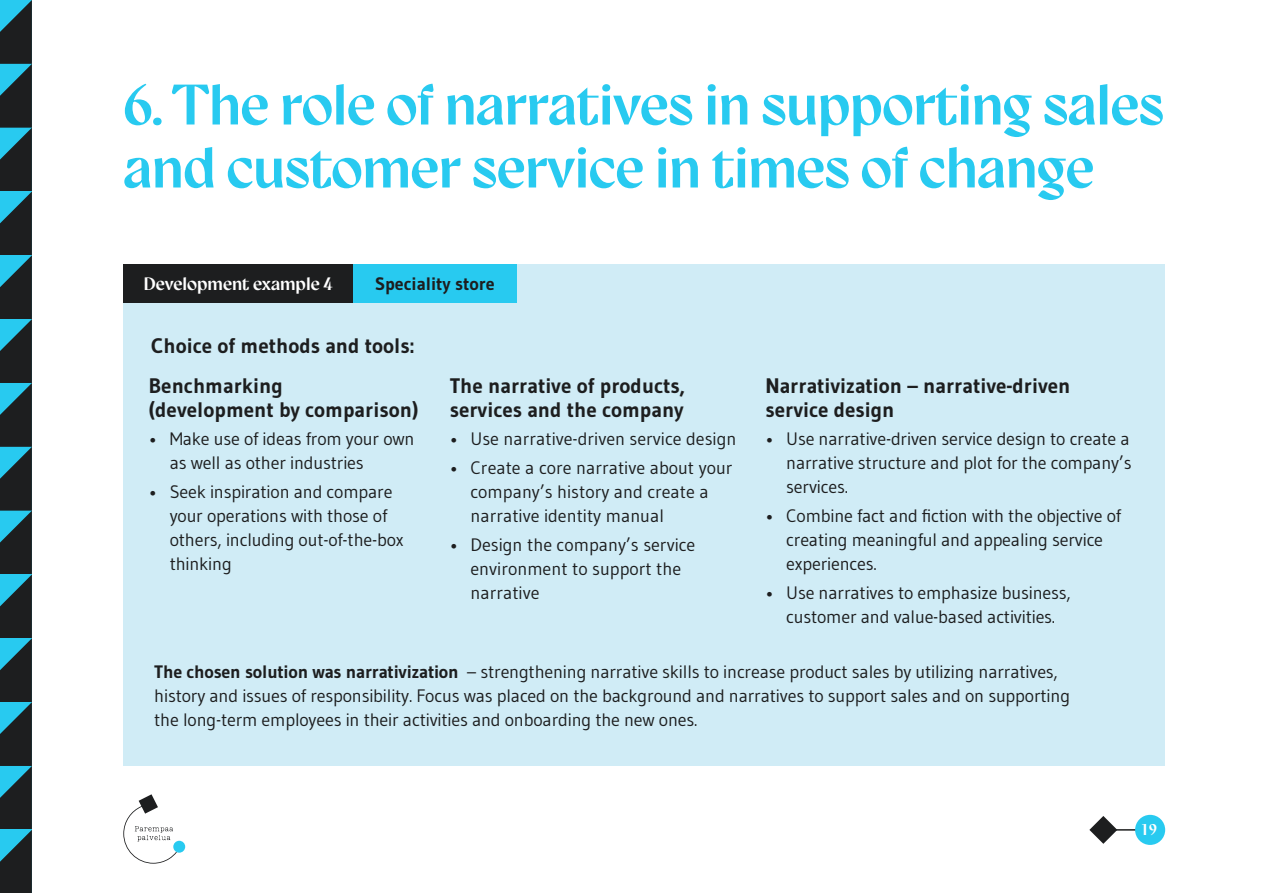
<style>
.page{position:relative;width:1263px;height:893px;background:#fff}
.page>*{position:absolute;margin:0;border:0;box-sizing:border-box;transform-origin:0 0}
.t1{font:300 57px/63px "Gyst Variable Roman";letter-spacing:-.01em;color:#28caf0}
.t2{font:700 21px/24px "Gudea";color:#1d1e1f}
.t3{font:18px/24px "Gudea";letter-spacing:-.01em;color:#1d1e1f}
.t4{font:18px "Gudea 2";letter-spacing:-.01em;color:#1d1e1f}
.t5{font:300 18px "Gyst Variable Roman";color:#fff}
.t6{font:700 18px "Gudea";color:#1d1e1f}
.t7{font:300 15.45px "Gyst Variable Roman";color:#fff}
.s1{font-family:"Gudea"}
.s2{font-weight:700}
</style>
<div class="page">
<svg style="left:123px;top:794px;width:62px;height:70px"></svg>
<svg style="left:1089px;top:816px;width:28px;height:28px"></svg>
<hr style="left:1110px;top:829px;width:37px;height:2px;background:#1d1e1f">
<div style="left:1135px;top:815px;width:30px;height:30px;background:#28caf0;border-radius:50%"></div>
<div style="left:123px;top:264px;width:1042px;height:501px;background:#d0ecf6"></div>
<svg style="left:0;top:0;width:32px;height:893px;background:#1f4954"></svg>
<div style="left:123px;top:264px;width:230px;height:39px;background:#1d1e1f"></div>
<div style="left:353px;top:264px;width:164px;height:39px;background:#28caf0"></div>
<h1 class="t1" style="left:123px;top:74px;width:1042px">6. The role of narratives in supporting sales and customer service in times of change</h1>
<p class="t5" style="left:144px;top:273px;width:190px">Development example 4</p>
<p class="t6" style="left:375px;top:272px;width:121px">Speciality store</p>
<p class="t2" style="left:151px;top:334px;width:265px">Choice of methods and tools:</p>
<p class="t2" style="left:149px;top:373px;width:271px">Benchmarking<br>(development by comparison)</p>
<p class="t3" style="left:170px;top:427px;width:246px;text-indent:-21px">• Make use of ideas from your own as well as other industries</p>
<p class="t3" style="left:149px;top:479px;width:245px;text-align:right">• Seek inspiration and compare your operations with those of</p>
<p class="t4" style="left:170px;top:529px;width:236px">others, including out-of-the-box</p>
<p class="t3" style="left:170px;top:551px;width:64px">thinking</p>
<p class="t2" style="left:450px;top:373px;width:237px">The narrative of products, services and the company</p>
<p class="t3" style="left:450px;top:427px;width:288px">• Use narrative-driven service design</p>
<p class="t3" style="left:470px;top:455px;width:264px;text-indent:-21px">• Create a core narrative about your company’s history and create a narrative identity manual</p>
<p class="t3" style="left:470px;top:532px;width:226px;text-indent:-21px">• Design the company’s service environment to support the narrative</p>
<p class="t2" style="left:765px;top:373px;width:307px">Narrativization – narrative-driven service design</p>
<p class="t3" style="left:786px;top:427px;width:347px;text-align:justify;text-indent:-21px">• Use narrative-driven service design to create a narrative structure and plot for the company’s services.</p>
<p class="t4" style="left:765px;top:505px;width:357px"><span class="s1">•</span> Combine fact and fiction with the objective of</p>
<p class="t3" style="left:786px;top:527px;width:318px">creating meaningful and appealing service</p>
<p class="t4" style="left:786px;top:553px;width:92px">experiences.</p>
<p class="t3" style="left:765px;top:580px;width:307px;text-align:center">• Use narratives to emphasize business, customer and value-based activities.</p>
<p class="t3" style="left:154px;top:659px;width:917px"><span class="s2">The chosen solution was narrativization</span> – strengthening narrative skills to increase product sales by utilizing narratives, history and issues of responsibility. Focus was placed on the background and narratives to support sales and on supporting the long-term employees in their activities and onboarding the new ones.</p>
<p class="t7" style="left:1142px;top:821px;width:16px">19</p>
</div>
